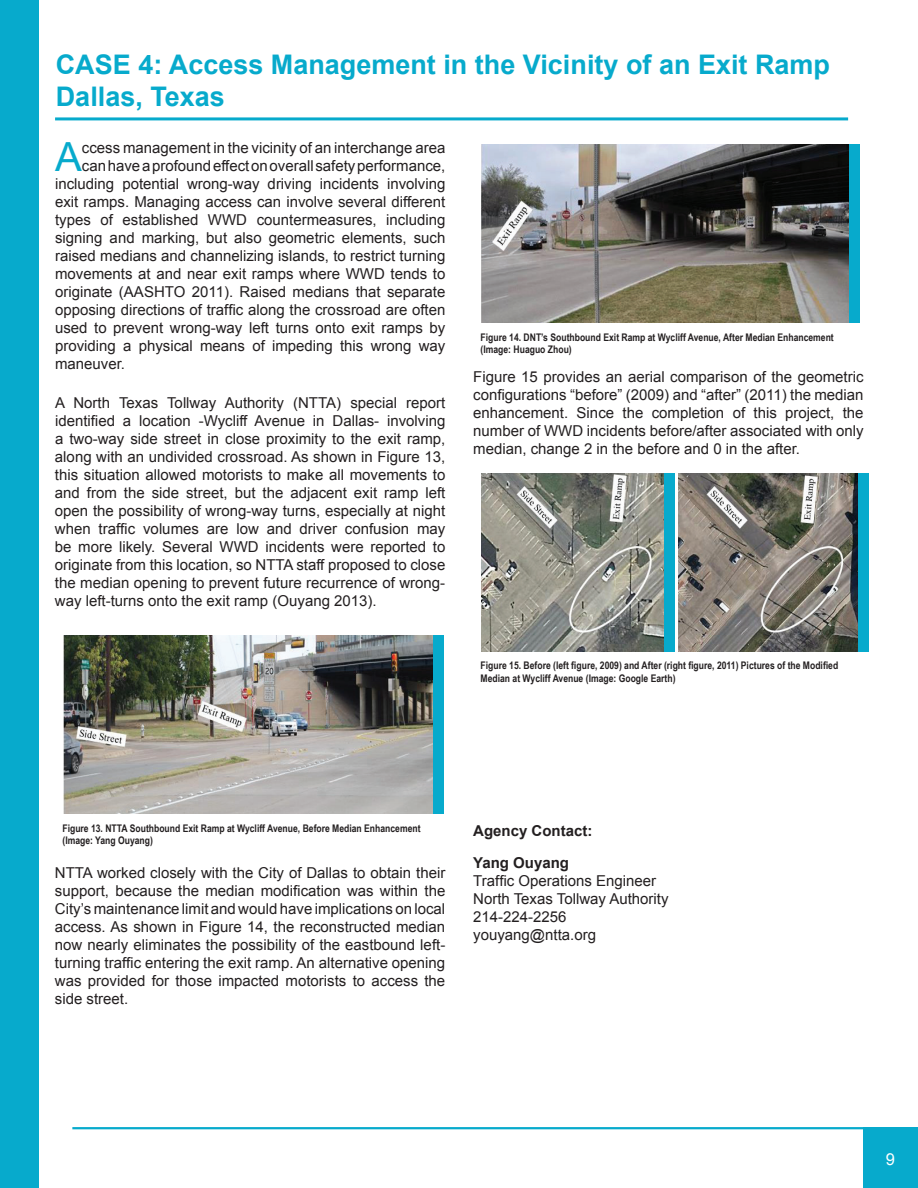
<style>
.page{position:relative;width:918px;height:1188px;background:#fff}
.page>*{position:absolute;margin:0;border:0;box-sizing:border-box;transform-origin:0 0}
.t1{font:40.2px "Arial";color:#07aacc}
.t2{font:700 27px/32.4px "Arial";color:#07aacc}
.t3{font:16.5px "Arial";color:#fff}
.t4{font:15px/18px "Arial";color:#231f20;text-align:justify}
.t5{font:700 15px/31.5px "Arial";color:#231f20}
.t6{font:700 10.5px/12.6px "Arial Narrow";color:#231f20}
</style>
<div class="page">
<div style="left:0;top:0;width:39px;height:1188px;background:#07aacc"></div>
<div style="left:863px;top:1127px;width:55px;height:61px;background:#07aacc"></div>
<hr style="left:72px;top:1127px;width:846px;height:2px;background:#07aacc">
<hr style="left:55px;top:117px;width:793px;height:3px;background:#07aacc">
<img style="left:63px;top:636px;width:370px;height:178px">
<img style="left:481px;top:145px;width:368px;height:178px">
<img style="left:481px;top:473px;width:184px;height:178px">
<img style="left:678px;top:473px;width:180px;height:178px">
<div style="left:433px;top:636px;width:10px;height:178px;background:#07aacc"></div>
<div style="left:849px;top:145px;width:11px;height:178px;background:#07aacc"></div>
<div style="left:665px;top:473px;width:10px;height:178px;background:#07aacc"></div>
<div style="left:858px;top:473px;width:11px;height:178px;background:#07aacc"></div>
<h2 class="t2" style="left:56px;top:49px;width:776px">CASE 4: Access Management in the Vicinity of an Exit Ramp<br>Dallas, Texas</h2>
<h1 class="t1" style="left:55px;top:131px;width:28px">A</h1>
<p class="t4" style="left:82px;top:139px;width:365px">ccess management in the vicinity of an interchange area</p>
<p class="t4" style="left:82px;top:157px;width:365px">canhaveaprofoundeffectonoverallsafetyperformance,</p>
<p class="t4" style="left:55px;top:175px;width:392px">including potential wrong-way driving incidents involving</p>
<p class="t4" style="left:55px;top:193px;width:392px">exit ramps. Managing access can involve several different</p>
<p class="t4" style="left:55px;top:211px;width:392px">types of established WWD countermeasures, including</p>
<p class="t4" style="left:55px;top:229px;width:392px">signing and marking, but also geometric elements, such</p>
<p class="t4" style="left:55px;top:247px;width:392px">raised medians and channelizing islands, to restrict turning</p>
<p class="t4" style="left:55px;top:265px;width:392px">movements at and near exit ramps where WWD tends to</p>
<p class="t4" style="left:55px;top:283px;width:392px">originate (AASHTO 2011). Raised medians that separate</p>
<p class="t4" style="left:55px;top:301px;width:392px">opposing directions of traffic along the crossroad are often</p>
<p class="t4" style="left:55px;top:319px;width:392px">used to prevent wrong-way left turns onto exit ramps by</p>
<p class="t4" style="left:55px;top:337px;width:392px">providing a physical means of impeding this wrong way</p>
<p class="t4" style="left:55px;top:355px;width:72px">maneuver.</p>
<p class="t4" style="left:55px;top:394px;width:392px">A North Texas Tollway Authority (NTTA) special report identified a location -Wycliff Avenue in Dallas- involving a two-way side street in close proximity to the exit ramp, along with an undivided crossroad. As shown in Figure 13, this situation allowed motorists to make all movements to and from the side street, but the adjacent exit ramp left open the possibility of wrong-way turns, especially at night when traffic volumes are low and driver confusion may be more likely. Several WWD incidents were reported to originate from this location, so NTTA staff proposed to close the median opening to prevent future recurrence of wrong&shy;way left-turns onto the exit ramp (Ouyang 2013).</p>
<p class="t6" style="left:481px;top:330px;width:355px">Figure 14. DNT’s Southbound Exit Ramp at Wycliff Avenue, After Median Enhancement (Image: Huaguo Zhou)</p>
<p class="t4" style="left:473px;top:368px;width:392px">Figure 15 provides an aerial comparison of the geometric configurations “before” (2009) and “after” (2011) the median enhancement. Since the completion of this project, the number of WWD incidents before/after associated with only median, change 2 in the before and 0 in the after.</p>
<p class="t6" style="left:481px;top:659px;width:359px">Figure 15. Before (left figure, 2009) and After (right figure, 2011) Pictures of the Modified<br>Median at Wycliff Avenue (Image: Google Earth)</p>
<p class="t6" style="left:62px;top:821px;width:360px">Figure 13. NTTA Southbound Exit Ramp at Wycliff Avenue, Before Median Enhancement (Image: Yang Ouyang)</p>
<p class="t4" style="left:55px;top:864px;width:392px">NTTA worked closely with the City of Dallas to obtain their support, because the median modification was within the City’s maintenance limit and would have implications on local access. As shown in Figure 14, the reconstructed median now nearly eliminates the possibility of the eastbound left&shy;turning traffic entering the exit ramp. An alternative opening was provided for those impacted motorists to access the side street.</p>
<p class="t5" style="left:473px;top:816px;width:121px">Agency Contact:<br>Yang Ouyang</p>
<p class="t4" style="left:473px;top:871px;width:197px;text-align:left">Traffic Operations Engineer<br>North Texas Tollway Authority<br>214-224-2256 youyang@ntta.org</p>
<p class="t3" style="left:886px;top:1148px;width:11px">9</p>
</div>
